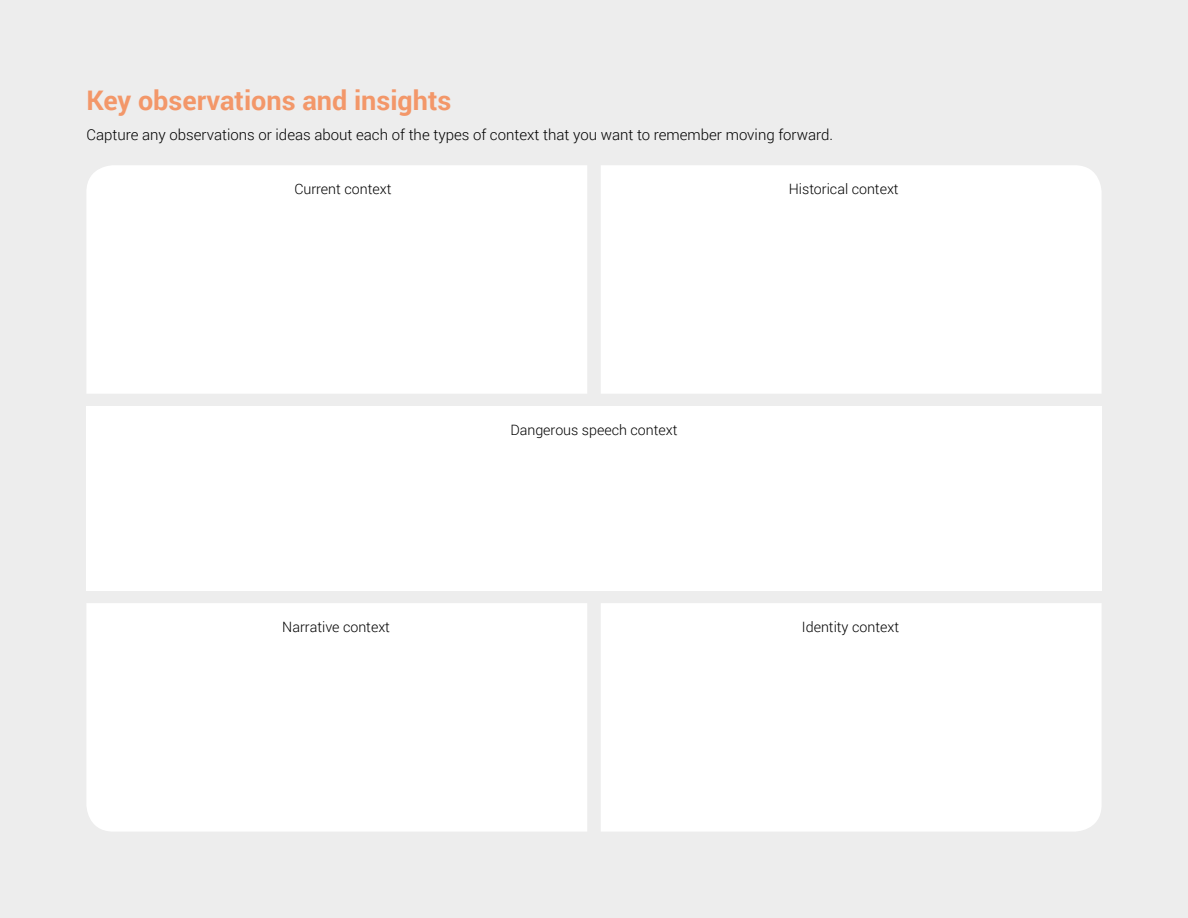
<style>
.page{position:relative;width:1188px;height:918px;background:#ededed}
.page>*{position:absolute;margin:0;border:0;box-sizing:border-box;transform-origin:0 0}
.t1{font:700 27px "Roboto";color:#f39769}
.t2{font:300 15px "Roboto";color:#000}
.t3{font:300 14.25px "Roboto";color:#000}
</style>
<div class="page">
<div style="left:87px;top:165px;width:500px;height:229px;background:#fff"></div>
<div style="left:601px;top:165px;width:500px;height:229px;background:#fff"></div>
<div style="left:86px;top:406px;width:1016px;height:185px;background:#fff"></div>
<div style="left:87px;top:603px;width:500px;height:228px;background:#fff"></div>
<div style="left:601px;top:603px;width:500px;height:228px;background:#fff"></div>
<h1 class="t1" style="left:86px;top:82px;width:367px">Key observations and insights</h1>
<p class="t2" style="left:86px;top:124px;width:748px">Capture any observations or ideas about each of the types of context that you want to remember moving forward.</p>
<p class="t3" style="left:294px;top:179px;width:99px">Current context</p>
<p class="t3" style="left:789px;top:179px;width:111px">Historical context</p>
<p class="t3" style="left:510px;top:420px;width:169px">Dangerous speech context</p>
<p class="t3" style="left:282px;top:617px;width:109px">Narrative context</p>
<p class="t3" style="left:802px;top:617px;width:99px">Identity context</p>
</div>
